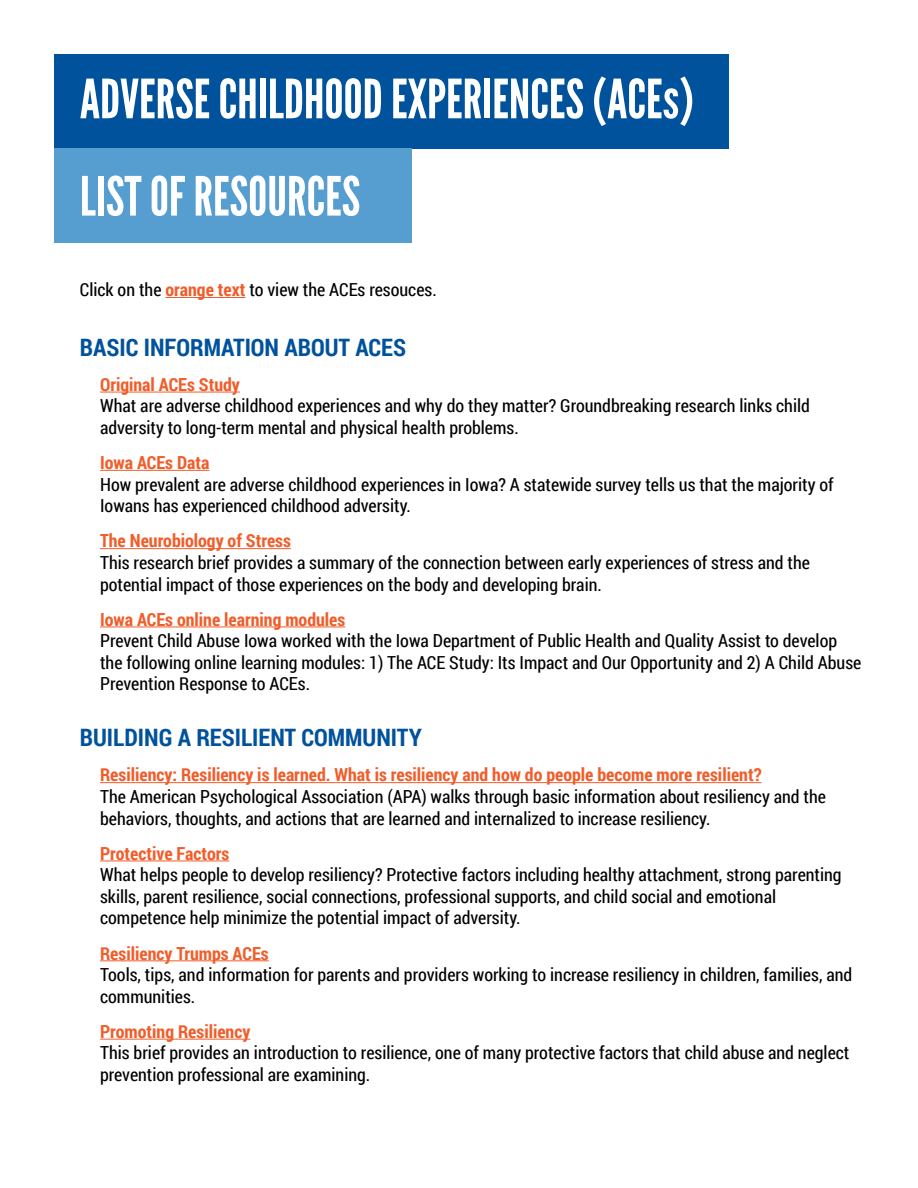
<style>
.page{position:relative;width:918px;height:1188px;background:#fff}
.page>*{position:absolute;margin:0;border:0;box-sizing:border-box;transform-origin:0 0}
.t1{font:54px/97.4px "League Gothic";color:#fff}
.t2{font:700 24px "Roboto Condensed";color:#00529c}
.t3{font:18px/21.6px "Roboto Condensed";color:#000}
.t4{font:700 18px "Roboto Condensed";color:#f15d2a}
.s1{font-weight:700;color:#f15d2a}
</style>
<div class="page">
<hr style="left:100px;top:392px;width:140px;height:1px;background:#f15d2a">
<hr style="left:100px;top:470px;width:109px;height:1px;background:#f15d2a">
<hr style="left:100px;top:548px;width:191px;height:1px;background:#f15d2a">
<hr style="left:100px;top:627px;width:245px;height:1px;background:#f15d2a">
<hr style="left:100px;top:782px;width:662px;height:1px;background:#f15d2a">
<hr style="left:100px;top:861px;width:129px;height:1px;background:#f15d2a">
<hr style="left:100px;top:960px;width:169px;height:1px;background:#f15d2a">
<hr style="left:100px;top:1039px;width:150px;height:1px;background:#f15d2a">
<div style="left:54px;top:54px;width:675px;height:94px;background:#00529c"></div>
<div style="left:54px;top:148px;width:357px;height:95px;background:#559ecf"></div>
<hr style="left:165px;top:297px;width:80px;height:1px;background:#f15d2a">
<h1 class="t1" style="left:80px;top:51px;width:616px">ADVERSE CHILDHOOD EXPERIENCES (ACEs)<br>LIST OF RESOURCES</h1>
<p class="t3" style="left:80px;top:278px;width:358px">Click on the <span class="s1">orange text</span> to view the ACEs resouces.</p>
<h2 class="t2" style="left:80px;top:330px;width:328px">BASIC INFORMATION ABOUT ACES</h2>
<p class="t4" style="left:100px;top:372px;width:141px">Original ACEs Study</p>
<p class="t3" style="left:100px;top:395px;width:711px">What are adverse childhood experiences and why do they matter? Groundbreaking research links child adversity to long-term mental and physical health problems.</p>
<p class="t4" style="left:100px;top:450px;width:111px">Iowa ACEs Data</p>
<p class="t3" style="left:100px;top:473px;width:735px">How prevalent are adverse childhood experiences in Iowa? A statewide survey tells us that the majority of<br>Iowans has experienced childhood adversity.</p>
<p class="t4" style="left:100px;top:528px;width:192px">The Neurobiology of Stress</p>
<p class="t3" style="left:100px;top:551px;width:711px">This research brief provides a summary of the connection between early experiences of stress and the potential impact of those experiences on the body and developing brain.</p>
<p class="t4" style="left:100px;top:607px;width:247px">Iowa ACEs online learning modules</p>
<p class="t3" style="left:100px;top:629px;width:763px">Prevent Child Abuse Iowa worked with the Iowa Department of Public Health and Quality Assist to develop the following online learning modules: 1) The ACE Study: Its Impact and Our Opportunity and 2) A Child Abuse<br>Prevention Response to ACEs.</p>
<h2 class="t2" style="left:80px;top:721px;width:343px">BUILDING A RESILIENT COMMUNITY</h2>
<p class="t4" style="left:100px;top:762px;width:663px">Resiliency: Resiliency is learned. What is resiliency and how do people become more resilient?</p>
<p class="t3" style="left:100px;top:785px;width:727px">The American Psychological Association (APA) walks through basic information about resiliency and the behaviors, thoughts, and actions that are learned and internalized to increase resiliency.</p>
<p class="t4" style="left:100px;top:841px;width:131px">Protective Factors</p>
<p class="t3" style="left:100px;top:863px;width:743px">What helps people to develop resiliency? Protective factors including healthy attachment, strong parenting skills, parent resilience, social connections, professional supports, and child social and emotional competence help minimize the potential impact of adversity.</p>
<p class="t4" style="left:100px;top:940px;width:170px">Resiliency Trumps ACEs</p>
<p class="t3" style="left:100px;top:963px;width:754px">Tools, tips, and information for parents and providers working to increase resiliency in children, families, and communities.</p>
<p class="t4" style="left:100px;top:1019px;width:152px">Promoting Resiliency</p>
<p class="t3" style="left:100px;top:1042px;width:751px">This brief provides an introduction to resilience, one of many protective factors that child abuse and neglect prevention professional are examining.</p>
</div>
